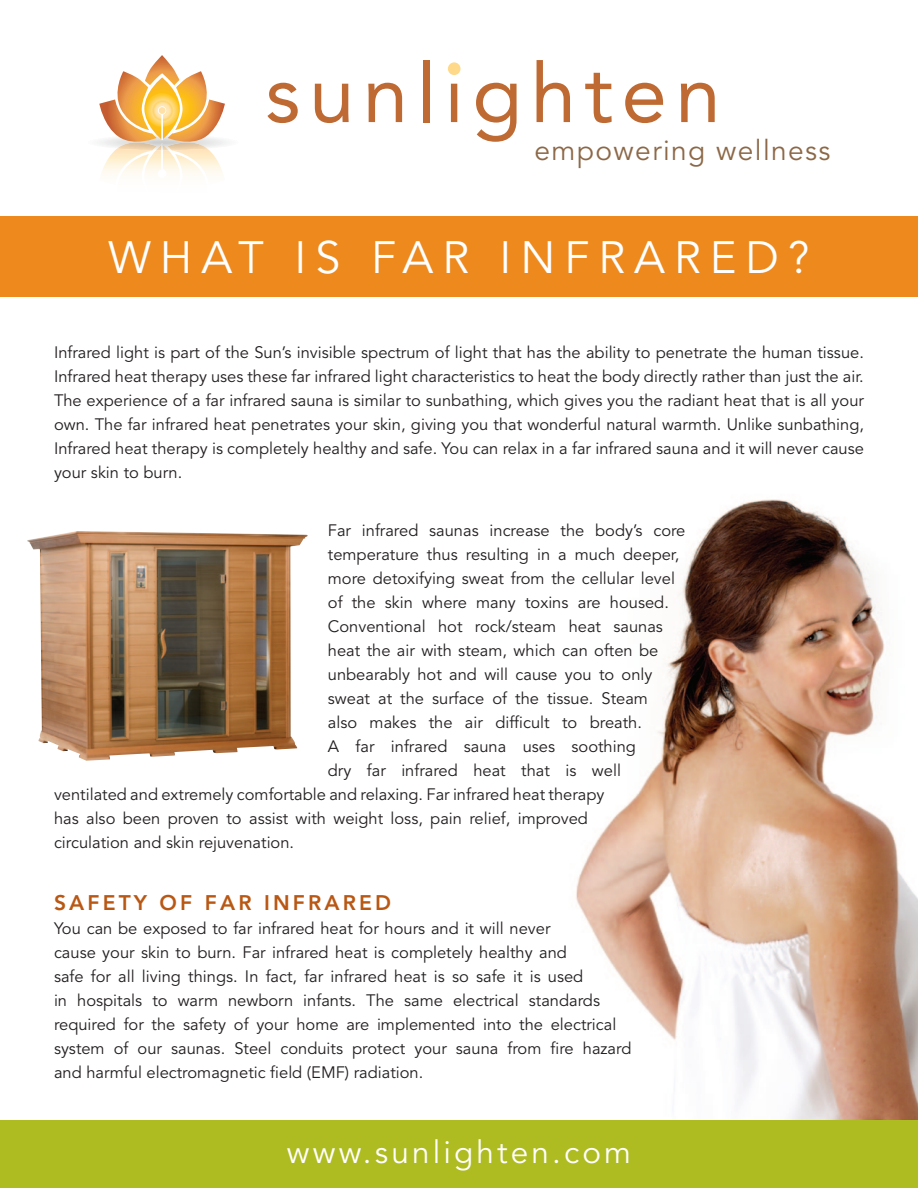
<style>
.page{position:relative;width:918px;height:1188px;background:#fff}
.page>*{position:absolute;margin:0;border:0;box-sizing:border-box;transform-origin:0 0}
.t1{font:82.05px "Avenir LT Std";letter-spacing:.1em;color:#bf6a33}
.t2{font:45px "Avenir";letter-spacing:.2em;color:#fff}
.t3{font:31.5px "Avenir";letter-spacing:.1em;color:#fff}
.t4{font:28.2px "Avenir LT Std";letter-spacing:.05em;color:#8c6847}
.t5{font:800 21px "Avenir";letter-spacing:.15em;color:#b95814}
.t6{font:16.5px/24px "Avenir";color:#231f20;text-align:justify}
</style>
<div class="page">
<img style="left:576px;top:499px;width:342px;height:621px">
<div style="left:0;top:216px;width:918px;height:81px;background:#ed891d"></div>
<div style="left:0;top:1120px;width:918px;height:68px;background:#aebc21"></div>
<img style="left:27px;top:531px;width:281px;height:230px">
<div style="left:448px;top:62px;width:13px;height:13px;background:#fed98a;border-radius:50%"></div>
<svg style="left:99px;top:55px;width:129px;height:120px"></svg>
<svg style="left:145px;top:93px;width:34px;height:34px"></svg>
<svg style="left:158px;top:106px;width:8px;height:9px"></svg>
<hr style="left:161px;top:111px;width:2px;height:29px;background:#fff">
<div style="left:159px;top:107px;width:7px;height:7px;background:#ffe1a7;border-radius:50%"></div>
<p class="t1" style="left:266px;top:46px;width:457px">sunlighten</p>
<p class="t4" style="left:535px;top:135px;width:298px">empowering wellness</p>
<p class="t2" style="left:108px;top:232px;width:703px">WHAT IS FAR INFRARED?</p>
<p class="t6" style="left:54px;top:340px;width:812px">Infrared light is part of the Sun’s invisible spectrum of light that has the ability to penetrate the human tissue.<br>Infrared heat therapy uses these far infrared light characteristics to heat the body directly rather than just the air.<br>The experience of a far infrared sauna is similar to sunbathing, which gives you the radiant heat that is all your own. The far infrared heat penetrates your skin, giving you that wonderful natural warmth. Unlike sunbathing, Infrared heat therapy is completely healthy and safe. You can relax in a far infrared sauna and it will never cause your skin to burn.</p>
<p class="t6" style="left:328px;top:519px;width:359px">Far infrared saunas increase the body’s core</p>
<p class="t6" style="left:328px;top:543px;width:353px">temperature thus resulting in a much deeper,</p>
<p class="t6" style="left:328px;top:567px;width:349px">more detoxifying sweat from the cellular level</p>
<p class="t6" style="left:328px;top:591px;width:343px">of the skin where many toxins are housed.</p>
<p class="t6" style="left:328px;top:615px;width:337px">Conventional hot rock/steam heat saunas</p>
<p class="t6" style="left:328px;top:639px;width:332px">heat the air with steam, which can often be</p>
<p class="t6" style="left:328px;top:663px;width:326px">unbearably hot and will cause you to only</p>
<p class="t6" style="left:328px;top:687px;width:322px">sweat at the surface of the tissue. Steam</p>
<p class="t6" style="left:328px;top:711px;width:316px">also makes the air difficult to breath.</p>
<p class="t6" style="left:328px;top:735px;width:310px">A far infrared sauna uses soothing</p>
<p class="t6" style="left:328px;top:759px;width:295px">dry far infrared heat that is well</p>
<p class="t6" style="left:54px;top:783px;width:552px">ventilated and extremely comfortable and relaxing. Far infrared heat therapy</p>
<p class="t6" style="left:54px;top:807px;width:536px">has also been proven to assist with weight loss, pain relief, improved</p>
<p class="t6" style="left:54px;top:831px;width:242px">circulation and skin rejuvenation.</p>
<p class="t5" style="left:54px;top:890px;width:339px">SAFETY OF FAR INFRARED</p>
<p class="t6" style="left:54px;top:917px;width:579px;text-align:left">You can be exposed to far infrared heat for hours and it will never<br>cause your skin to burn. Far infrared heat is completely healthy and<br>safe for all living things. In fact, far infrared heat is so safe it is used<br>in hospitals to warm newborn infants. The same electrical standards required for the safety of your home are implemented into the electrical system of our saunas. Steel conduits protect your sauna from fire hazard and harmful electromagnetic field (EMF) radiation.</p>
<p class="t3" style="left:287px;top:1134px;width:346px">www.sunlighten.com</p>
</div>
